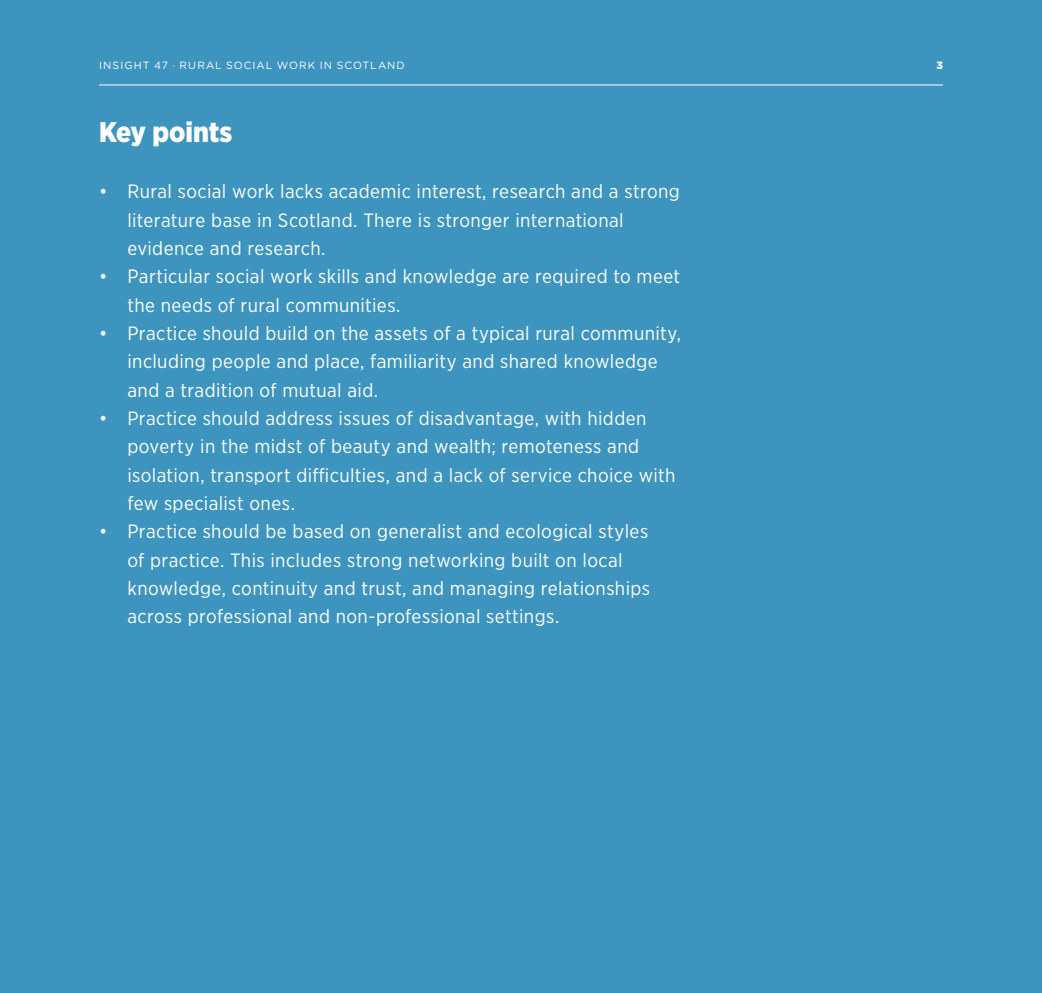
<style>
.page{position:relative;width:1042px;height:993px;background:#fff}
.page>*{position:absolute;margin:0;border:0;box-sizing:border-box;transform-origin:0 0}
.t1{font:900 28.35px "Gotham Narrow";letter-spacing:-.005em;color:#fff}
.t2{font:19.25px/28.3px "Gotham Narrow";letter-spacing:.02em;color:#fff}
.t3{font:10.5px "Gotham Rounded";letter-spacing:.095em;color:#fff}
.t4{font:900 10.5px "Gotham";color:#fff}
</style>
<div class="page">
<div style="left:0;top:0;width:1042px;height:992px;background:#3d95bf"></div>
<hr style="left:99px;top:84px;width:844px;height:1px;background:#fff">
<p class="t3" style="left:99px;top:58px;width:307px">INSIGHT 47 · RURAL SOCIAL WOR K IN SCOTLAN D</p>
<p class="t4" style="left:936px;top:58px;width:8px">3</p>
<h1 class="t1" style="left:99px;top:113px;width:135px">Key points</h1>
<p class="t2" style="left:127px;top:177px;width:554px;text-indent:-28px">• Rural social work lacks academic interest, research and a strong literature base in Scotland. There is stronger international evidence and research.</p>
<p class="t2" style="left:127px;top:262px;width:554px;text-indent:-28px">• Particular social work skills and knowledge are required to meet the needs of rural communities.</p>
<p class="t2" style="left:127px;top:318px;width:555px;text-indent:-28px">• Practice should build on the assets of a typical rural community, including people and place, familiarity and shared knowledge and a tradition of mutual aid.</p>
<p class="t2" style="left:127px;top:403px;width:549px;text-indent:-28px">• Practice should address issues of disadvantage, with hidden poverty in the midst of beauty and wealth; remoteness and isolation, transport difficulties, and a lack of service choice with few specialist ones.</p>
<p class="t2" style="left:127px;top:517px;width:524px;text-indent:-28px">• Practice should be based on generalist and ecological styles of practice. This includes strong networking built on local knowledge, continuity and trust, and managing relationships across professional and non-professional settings.</p>
</div>
